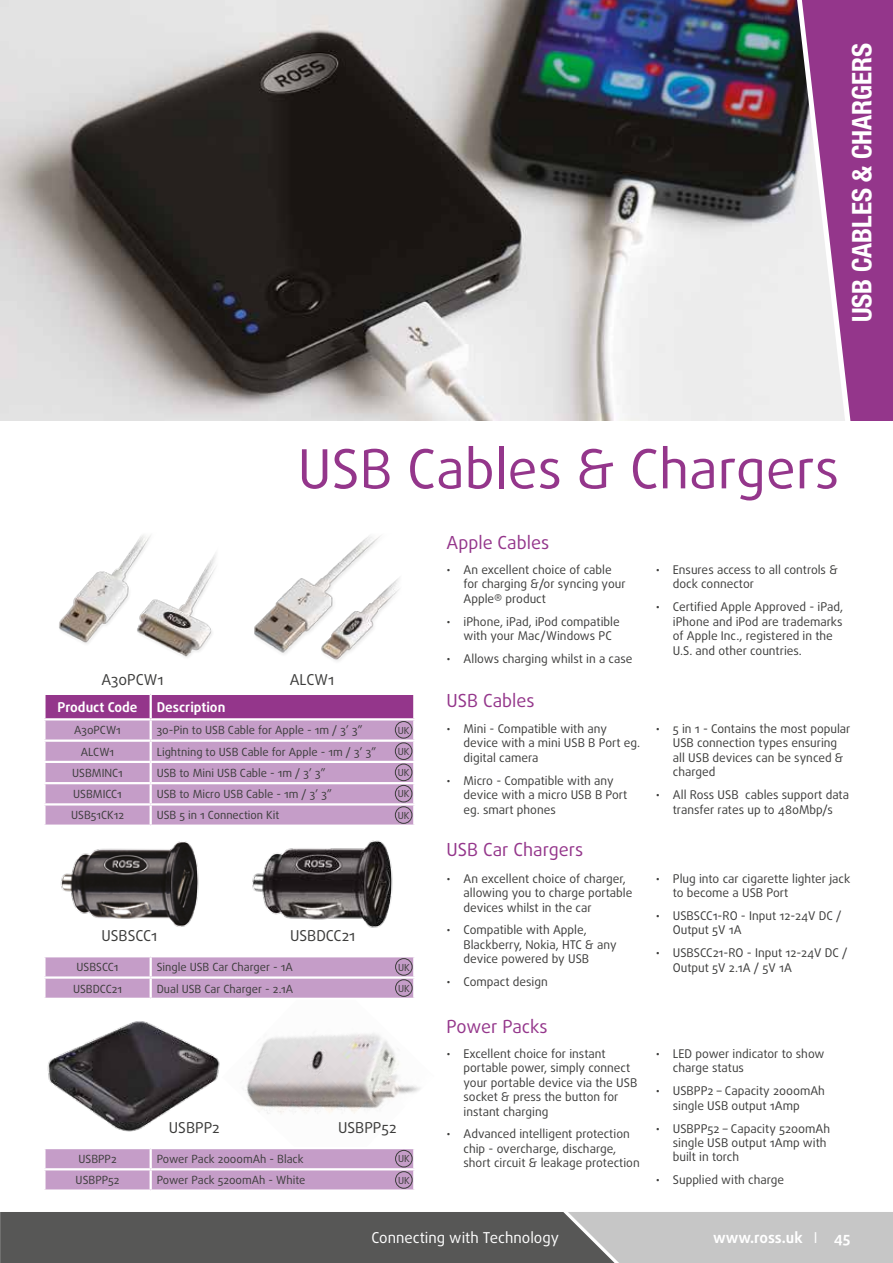
<style>
.page{position:relative;width:893px;height:1263px;background:#fff}
.page>*{position:absolute;margin:0;border:0;box-sizing:border-box;transform-origin:0 0}
.t1{font:54px "Daxline Pro";color:#94368b}
.t2{font:700 condensed 27px "Helvetica Neue";color:#fff}
.t3{font:18px "Daxline Pro";color:#94368b}
.t4{font:15px "Daxline Pro";color:#3c3c3b}
.t5{font:15px "Daxline Pro";color:#fff}
.t6{font:700 15px "Daxline Pro";color:#fff}
.t7{font:700 13.5px "Daxline Pro";color:#fff}
.t8{font:12px/14.4px "Daxline Pro";color:#3c3c3b}
.t9{font:11.25px "Daxline Pro";color:#3c3c3b}
.t10{font:9.75px/21.3px "Daxline Pro";color:#3c3c3b}
.s1{font-weight:400}
</style>
<div class="page">
<svg style="left:0;top:1212px;width:893px;height:51px;background:#7d7d7c"></svg>
<img style="left:245px;top:1033px;width:154px;height:81px">
<img style="left:0;top:0;width:802px;height:421px">
<svg style="left:802px;top:0;width:91px;height:421px;background:#aa65a4"></svg>
<svg style="left:44px;top:694px;width:371px;height:130px;background:#c194c2"></svg>
<svg style="left:44px;top:956px;width:370px;height:42px;background:#caa7cd"></svg>
<svg style="left:44px;top:1148px;width:370px;height:41px;background:#c9a5cc"></svg>
<img style="left:47px;top:1021px;width:173px;height:111px">
<img style="left:252px;top:840px;width:141px;height:88px">
<svg style="left:396px;top:1068px;width:24px;height:40px"></svg>
<img style="left:59px;top:553px;width:153px;height:105px">
<img style="left:254px;top:554px;width:126px;height:107px">
<svg style="left:197px;top:553px;width:19px;height:37px"></svg>
<img style="left:61px;top:841px;width:138px;height:86px">
<div style="left:395px;top:721px;width:17px;height:17px;border:1px solid #3c3c3b;border-radius:50%"></div>
<div style="left:395px;top:742px;width:17px;height:18px;border:1px solid #3c3c3b;border-radius:50%"></div>
<div style="left:395px;top:764px;width:17px;height:17px;border:1px solid #3c3c3b;border-radius:50%"></div>
<div style="left:395px;top:785px;width:17px;height:17px;border:1px solid #3c3c3b;border-radius:50%"></div>
<div style="left:395px;top:806px;width:17px;height:18px;border:1px solid #3c3c3b;border-radius:50%"></div>
<div style="left:395px;top:958px;width:17px;height:17px;border:1px solid #3c3c3b;border-radius:50%"></div>
<div style="left:395px;top:979px;width:17px;height:18px;border:1px solid #3c3c3b;border-radius:50%"></div>
<div style="left:395px;top:1150px;width:17px;height:17px;border:1px solid #3c3c3b;border-radius:50%"></div>
<div style="left:395px;top:1171px;width:17px;height:17px;border:1px solid #3c3c3b;border-radius:50%"></div>
<h2 class="t2" style="left:845px;top:322px;width:281px;rotate:-90deg">USB CABLES &amp; CHARGERS</h2>
<h1 class="t1" style="left:298px;top:433px;width:543px">USB Cables &amp; Chargers</h1>
<p class="t4" style="left:101px;top:669px;width:64px">A30PCW1</p>
<p class="t4" style="left:290px;top:669px;width:46px">ALCW1</p>
<h3 class="t3" style="left:447px;top:531px;width:104px">Apple Cables</h3>
<p class="t8" style="left:463px;top:563px;width:164px;text-indent:-17px">• An excellent choice of cable for charging &amp;/or syncing your<br>Apple® product</p>
<p class="t8" style="left:463px;top:614px;width:158px;text-indent:-17px">• iPhone, iPad, iPod compatible with your Mac/Windows PC</p>
<p class="t8" style="left:446px;top:652px;width:188px">• Allows charging whilst in a case</p>
<p class="t8" style="left:673px;top:563px;width:167px;text-indent:-17px">• Ensures access to all controls &amp; dock connector</p>
<p class="t8" style="left:673px;top:600px;width:172px;text-indent:-17px">• Certified Apple Approved - iPad, iPhone and iPod are trademarks of Apple Inc., registered in the<br>U.S. and other countries.</p>
<p class="t7" style="left:58px;top:698px;width:81px">Product Code</p>
<p class="t7" style="left:157px;top:698px;width:70px">Description</p>
<p class="t9" style="left:74px;top:723px;width:48px">A30PCW1</p>
<p class="t9" style="left:157px;top:723px;width:208px">30-Pin to USB Cable for Apple - 1m / 3’ 3”</p>
<p class="t9" style="left:81px;top:744px;width:35px">ALCW1</p>
<p class="t9" style="left:157px;top:744px;width:221px">Lightning to USB Cable for Apple - 1m / 3’ 3”</p>
<p class="t9" style="left:72px;top:765px;width:52px">USBMINC1</p>
<p class="t9" style="left:157px;top:765px;width:171px">USB to Mini USB Cable - 1m / 3’ 3”</p>
<p class="t9" style="left:73px;top:787px;width:50px">USBMICC1</p>
<p class="t9" style="left:157px;top:787px;width:177px">USB to Micro USB Cable - 1m / 3’ 3”</p>
<p class="t9" style="left:71px;top:808px;width:54px">USB51CK12</p>
<p class="t9" style="left:157px;top:808px;width:124px">USB 5 in 1 Connection Kit</p>
<p class="t10" style="left:398px;top:719px;width:13px;text-align:justify">UK UK UK UK UK</p>
<p class="t4" style="left:101px;top:926px;width:58px">USBSCC1</p>
<p class="t4" style="left:290px;top:926px;width:67px">USBDCC21</p>
<p class="t9" style="left:77px;top:960px;width:44px">USBSCC1</p>
<p class="t9" style="left:157px;top:960px;width:138px">Single USB Car Charger - 1A</p>
<p class="t9" style="left:73px;top:981px;width:50px">USBDCC21</p>
<p class="t9" style="left:157px;top:981px;width:138px">Dual USB Car Charger - 2.1A</p>
<p class="t10" style="left:398px;top:957px;width:13px">UK<br>UK</p>
<p class="t4" style="left:169px;top:1118px;width:52px">USBPP2</p>
<p class="t4" style="left:338px;top:1118px;width:60px">USBPP52</p>
<p class="t9" style="left:78px;top:1151px;width:40px">USBPP2</p>
<p class="t9" style="left:157px;top:1151px;width:148px">Power Pack 2000mAh - Black</p>
<p class="t9" style="left:76px;top:1173px;width:45px">USBPP52</p>
<p class="t9" style="left:157px;top:1173px;width:150px">Power Pack 5200mAh - White</p>
<p class="t10" style="left:398px;top:1148px;width:13px">UK<br>UK</p>
<h3 class="t3" style="left:447px;top:689px;width:90px">USB Cables</h3>
<p class="t8" style="left:463px;top:722px;width:178px;text-indent:-17px">• Mini - Compatible with any device with a mini USB B Port eg. digital camera</p>
<p class="t8" style="left:463px;top:773px;width:165px;text-indent:-17px">• Micro - Compatible with any device with a micro USB B Port eg. smart phones</p>
<h3 class="t3" style="left:447px;top:837px;width:138px">USB Car Chargers</h3>
<p class="t8" style="left:463px;top:871px;width:170px;text-indent:-17px">• An excellent choice of charger, allowing you to charge portable devices whilst in the car</p>
<p class="t8" style="left:463px;top:923px;width:155px;text-indent:-17px">• Compatible with Apple,<br>Blackberry, Nokia, HTC &amp; any device powered by USB</p>
<p class="t8" style="left:446px;top:975px;width:103px">• Compact design</p>
<h3 class="t3" style="left:447px;top:1015px;width:103px">Power Packs</h3>
<p class="t8" style="left:463px;top:1046px;width:175px;text-indent:-17px">• Excellent choice for instant portable power, simply connect your portable device via the USB socket &amp; press the button for instant charging</p>
<p class="t8" style="left:463px;top:1127px;width:178px;text-indent:-17px">• Advanced intelligent protection chip - overcharge, discharge, short circuit &amp; leakage protection</p>
<p class="t8" style="left:673px;top:722px;width:179px;text-indent:-17px">• 5 in 1 - Contains the most popular<br>USB connection types ensuring all USB devices can be synced &amp; charged</p>
<p class="t8" style="left:656px;top:788px;width:195px;text-align:center">• All Ross USB cables support data transfer rates up to 480Mbp/s</p>
<p class="t8" style="left:673px;top:871px;width:179px;text-indent:-17px">• Plug into car cigarette lighter jack to become a USB Port</p>
<p class="t8" style="left:673px;top:909px;width:170px;text-indent:-17px">• USBSCC1-RO - Input 12-24V DC /<br>Output 5V 1A</p>
<p class="t8" style="left:673px;top:946px;width:176px;text-indent:-17px">• USBSCC21-RO - Input 12-24V DC /<br>Output 5V 2.1A / 5V 1A</p>
<p class="t8" style="left:673px;top:1046px;width:153px;text-indent:-17px">• LED power indicator to show charge status</p>
<p class="t8" style="left:673px;top:1084px;width:154px;text-indent:-17px">• USBPP2 – Capacity 2000mAh single USB output 1Amp</p>
<p class="t8" style="left:673px;top:1121px;width:159px;text-indent:-17px">• USBPP52 – Capacity 5200mAh single USB output 1Amp with built in torch</p>
<p class="t8" style="left:656px;top:1173px;width:130px">• Supplied with charge</p>
<p class="t5" style="left:371px;top:1228px;width:189px">Connecting with Technology</p>
<p class="t6" style="left:713px;top:1228px;width:139px">www.ross.uk <span class="s1">I</span> 45</p>
</div>
